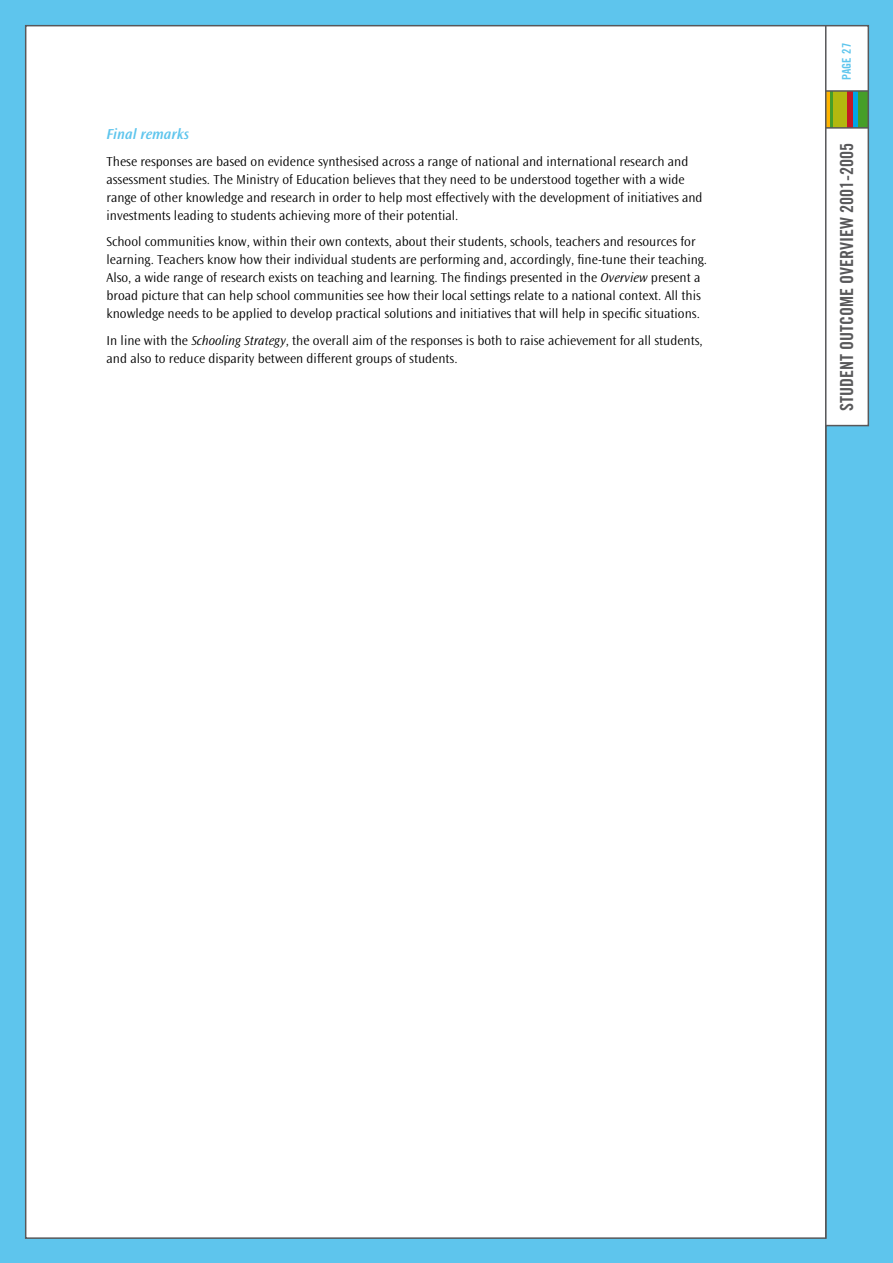
<style>
.page{position:relative;width:893px;height:1263px;background:#fff}
.page>*{position:absolute;margin:0;border:0;box-sizing:border-box;transform-origin:0 0}
.t1{font:18px "Trade Gothic Bold Cond Twenty";color:#58585a}
.t2{font:italic 600 15px "Ocean Sans Maori";color:#5ec5ed}
.t3{font:300 13.5px/18px "Ocean Sans Maori";color:#000}
.t4{font:12px "Trade Gothic Bold Cond Twenty";color:#5ec5ed}
.s1{font-style:italic}
</style>
<div class="page">
<div style="left:0;top:0;width:892px;height:1262px;background:#5ec5ed"></div>
<div style="left:25px;top:25px;width:844px;height:1214px;background:#fff"></div>
<hr style="left:824px;top:26px;width:2px;height:1212px;background:#58585a">
<hr style="left:825px;top:127px;width:43px;height:2px;background:#58585a">
<hr style="left:825px;top:90px;width:43px;height:2px;background:#58585a">
<p class="t2" style="left:106px;top:126px;width:84px">Final remarks</p>
<p class="t3" style="left:106px;top:152px;width:597px">These responses are based on evidence synthesised across a range of national and international research and assessment studies. The Ministry of Education believes that they need to be understood together with a wide range of other knowledge and research in order to help most effectively with the development of initiatives and investments leading to students achieving more of their potential.</p>
<p class="t3" style="left:106px;top:233px;width:602px">School communities know, within their own contexts, about their students, schools, teachers and resources for learning. Teachers know how their individual students are performing and, accordingly, fine-tune their teaching.<br>Also, a wide range of research exists on teaching and learning. The findings presented in the <span class="s1">Overview</span> present a broad picture that can help school communities see how their local settings relate to a national context. All this knowledge needs to be applied to develop practical solutions and initiatives that will help in specific situations.</p>
<p class="t3" style="left:106px;top:331px;width:597px">In line with the <span class="s1">Schooling Strategy</span>, the overall aim of the responses is both to raise achievement for all students, and also to reduce disparity between different groups of students.</p>
<p class="t4" style="left:839px;top:80px;width:37px;rotate:-90deg">PAGE 27</p>
<h1 class="t1" style="left:835px;top:411px;width:269px;rotate:-90deg">STUDENT OUTCOME OVERVIEW 2001-2005</h1>
</div>
